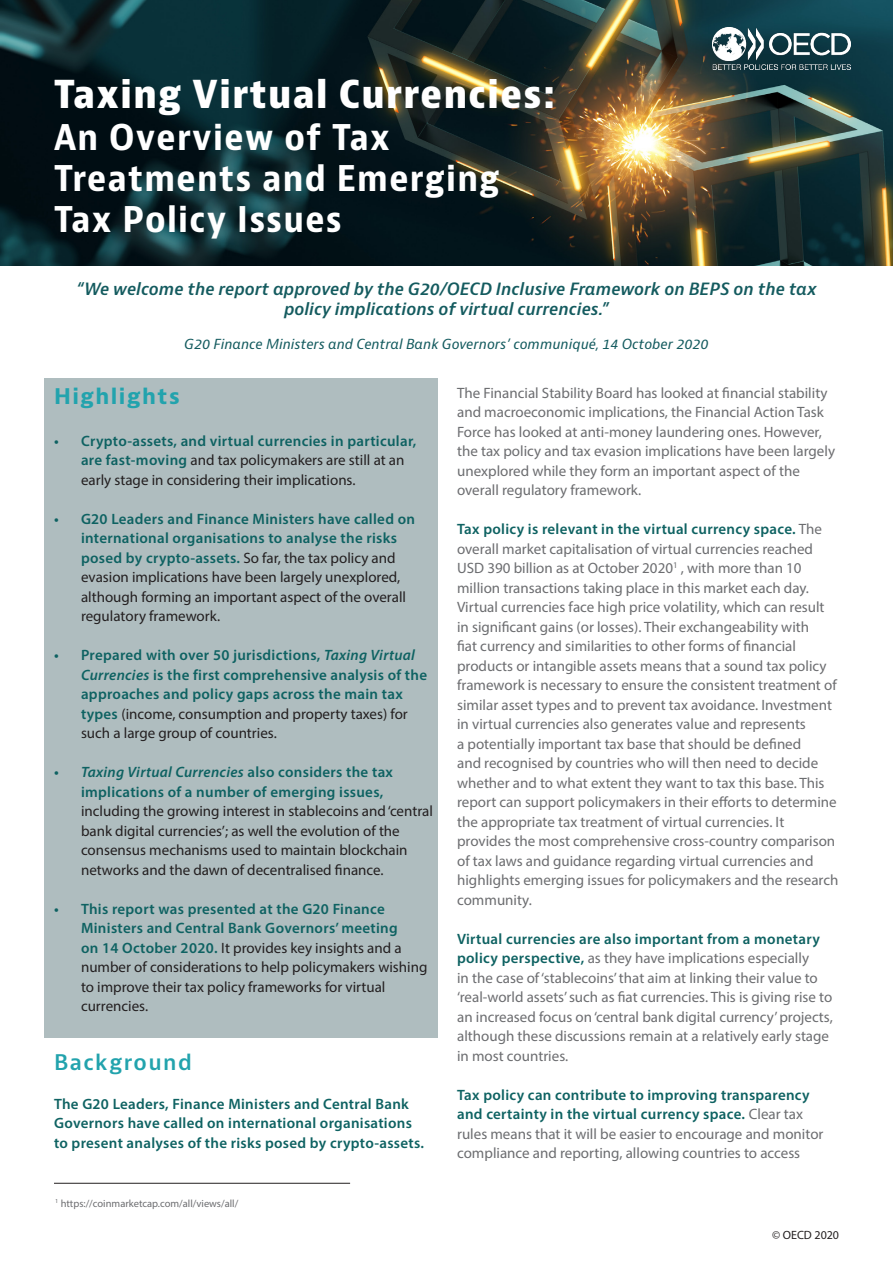
<style>
.page{position:relative;width:893px;height:1263px;background:#fff}
.page>*{position:absolute;margin:0;border:0;box-sizing:border-box;transform-origin:0 0}
.t1{font:700 condensed 37.5px "OECD Bernini";letter-spacing:.04em;color:#fff}
.t2{font:700 condensed 34.5px/41.4px "OECD Bernini";letter-spacing:.04em;color:#fff}
.t3{font:700 21px "OECD Bernini";letter-spacing:.07em;color:#22a3ad}
.t4{font:600 21px "OECD Bernini";letter-spacing:.07em;color:#22a3ad}
.t5{font:italic 600 16.5px/19.8px "OECD Bernini";color:#145b5f;text-align:center}
.t6{font:15px/19.5px "Myriad Pro";color:#6c6d70}
.t7{font:15px/19.5px "Myriad Pro";color:#231f20}
.t8{font:600 15px/19.5px "Myriad Pro";letter-spacing:.02em;color:#0e6262}
.t9{font:italic 13.5px "OECD Bernini";color:#145b5f}
.t10{font:12px "Myriad Pro";color:#231f20}
.t11{font:10.5px "Myriad Pro";color:#6c6d70}
.s1{font-weight:600;color:#0e6262}
.s2{font-style:italic}
.s3{font-weight:400;color:#231f20}
.s4{font-weight:600;font-style:italic;color:#0e6262}
</style>
<div class="page">
<div style="left:44px;top:378px;width:394px;height:659px;background:#afbdbf"></div>
<img style="left:0;top:0;width:893px;height:266px">
<img style="left:713px;top:27px;width:137px;height:43px">
<hr style="left:54px;top:1183px;width:296px;height:1px;background:#231f20">
<p class="t1" style="left:54px;top:71px;width:503px">Taxing Virtual Currencies:</p>
<p class="t2" style="left:54px;top:117px;width:447px">An Overview of Tax<br>Treatments and Emerging<br>Tax Policy Issues</p>
<p class="t5" style="left:76px;top:279px;width:742px">“We welcome the report approved by the G20/OECD Inclusive Framework on BEPS on the tax policy implications of virtual currencies.”</p>
<p class="t9" style="left:184px;top:335px;width:526px">G20 Finance Ministers and Central Bank Governors’ communiqué, 14 October 2020</p>
<p class="t3" style="left:54px;top:382px;width:127px">Highlights</p>
<p class="t7" style="left:81px;top:430px;width:337px;text-indent:-27px"><span class="s1">• Crypto-assets, and virtual currencies in particular, are fast-moving</span> and tax policymakers are still at an early stage in considering their implications.</p>
<p class="t7" style="left:81px;top:508px;width:336px;text-indent:-27px"><span class="s1">• G20 Leaders and Finance Ministers have called on international organisations to analyse the risks posed by crypto-assets.</span> So far, the tax policy and evasion implications have been largely unexplored, although forming an important aspect of the overall regulatory framework.</p>
<p class="t8" style="left:81px;top:645px;width:348px;text-indent:-27px">• Prepared with over 50 jurisdictions, <span class="s2">Taxing Virtual Currencies</span> is the first comprehensive analysis of the approaches and policy gaps across the main tax types <span class="s3">(income, consumption and property taxes) for such a large group of countries.</span></p>
<p class="t7" style="left:81px;top:762px;width:353px;text-indent:-27px"><span class="s4">• Taxing Virtual Currencies</span> <span class="s1">also considers the tax implications of a number of emerging issues, </span>including the growing interest in stablecoins and ‘central bank digital currencies’; as well the evolution of the consensus mechanisms used to maintain blockchain networks and the dawn of decentralised finance.</p>
<p class="t7" style="left:81px;top:898px;width:348px;text-indent:-27px"><span class="s1">• This report was presented at the G20 Finance Ministers and Central Bank Governors’ meeting<br>on 14 October 2020.</span> It provides key insights and a number of considerations to help policymakers wishing to improve their tax policy frameworks for virtual currencies.</p>
<p class="t6" style="left:457px;top:383px;width:379px">The Financial Stability Board has looked at financial stability and macroeconomic implications, the Financial Action Task Force has looked at anti-money laundering ones. However, the tax policy and tax evasion implications have been largely unexplored while they form an important aspect of the overall regulatory framework.</p>
<p class="t6" style="left:457px;top:519px;width:383px"><span class="s1">Tax policy is relevant in the virtual currency space.</span> The overall market capitalisation of virtual currencies reached USD 390 billion as at October 2020<sup>1</sup> , with more than 10 million transactions taking place in this market each day.<br>Virtual currencies face high price volatility, which can result in significant gains (or losses). Their exchangeability with<br>fiat currency and similarities to other forms of financial products or intangible assets means that a sound tax policy framework is necessary to ensure the consistent treatment of similar asset types and to prevent tax avoidance. Investment in virtual currencies also generates value and represents<br>a potentially important tax base that should be defined<br>and recognised by countries who will then need to decide whether and to what extent they want to tax this base. This report can support policymakers in their efforts to determine the appropriate tax treatment of virtual currencies. It provides the most comprehensive cross-country comparison of tax laws and guidance regarding virtual currencies and highlights emerging issues for policymakers and the research community.</p>
<p class="t6" style="left:457px;top:929px;width:377px"><span class="s1">Virtual currencies are also important from a monetary policy perspective,</span> as they have implications especially<br>in the case of ‘stablecoins’ that aim at linking their value to ‘real-world assets’ such as fiat currencies. This is giving rise to an increased focus on ‘central bank digital currency’ projects, although these discussions remain at a relatively early stage in most countries.</p>
<p class="t6" style="left:457px;top:1085px;width:368px"><span class="s1">Tax policy can contribute to improving transparency and certainty in the virtual currency space.</span> Clear tax rules means that it will be easier to encourage and monitor compliance and reporting, allowing countries to access</p>
<p class="t4" style="left:54px;top:1048px;width:139px">Background</p>
<p class="t8" style="left:54px;top:1093px;width:371px">The G20 Leaders, Finance Ministers and Central Bank<br>Governors have called on international organisations to present analyses of the risks posed by crypto-assets.</p>
<p class="t11" style="left:55px;top:1196px;width:185px"><sup>1</sup> https://coinmarketcap.com/all/views/all/</p>
<p class="t10" style="left:772px;top:1228px;width:68px">© OECD 2020</p>
</div>
